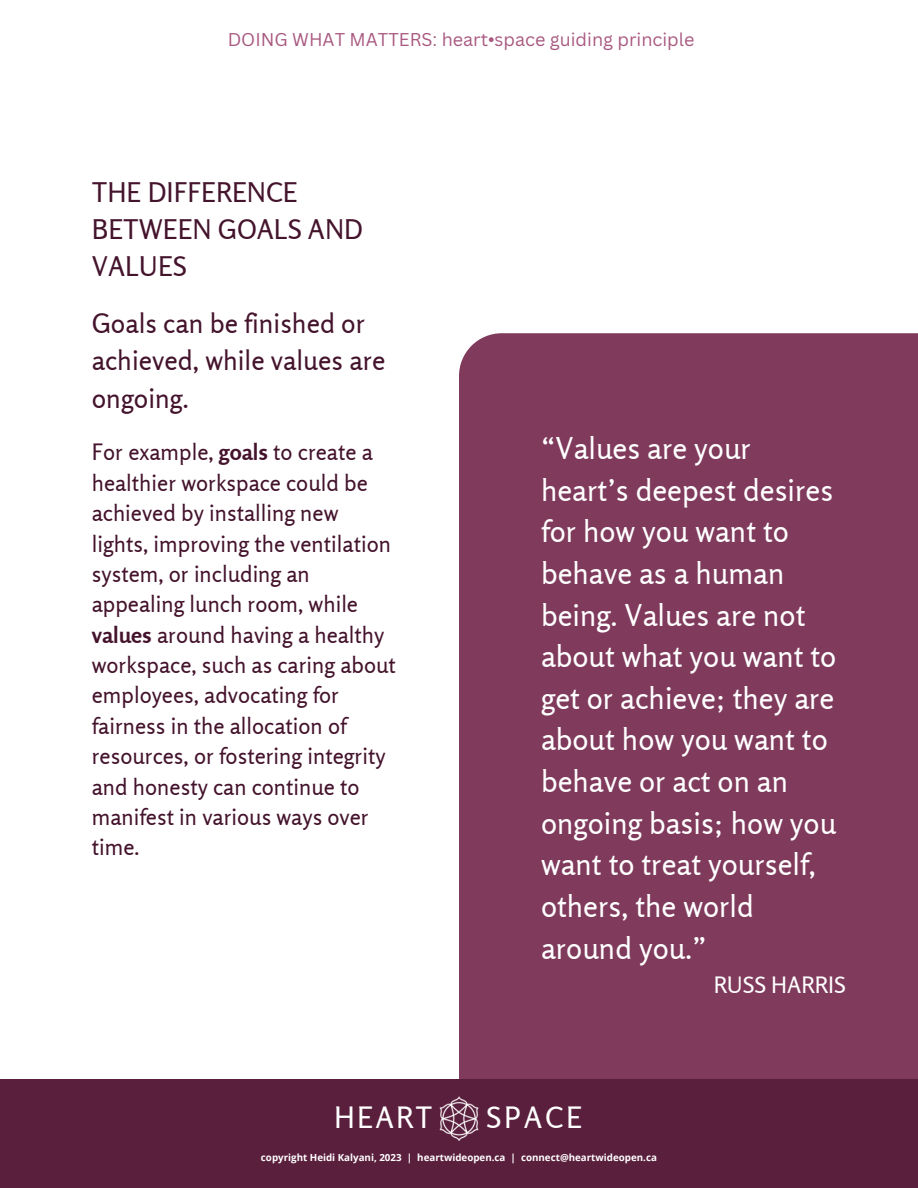
<style>
.page{position:relative;width:918px;height:1188px;background:#fff}
.page>*{position:absolute;margin:0;border:0;box-sizing:border-box;transform-origin:0 0}
.t1{font:30px/41.7px "Rosario";color:#fff}
.t2{font:29.25px "Rosario";letter-spacing:.085em;color:#fff}
.t3{font:27px/37.2px "Rosario";color:#44132c}
.t4{font:22.5px/30.3px "Rosario";color:#44132c}
.t5{font:22.5px "Rosario";color:#fff}
.t6{font:18px "Canva Sans";color:#a95980}
.t7{font:700 9.75px "Open Sans";color:#fff}
.s1{font-weight:700}
</style>
<div class="page">
<div style="left:459px;top:333px;width:459px;height:746px;background:#7f3a5c"></div>
<div style="left:0;top:1079px;width:918px;height:109px;background:#5a1f3d"></div>
<img style="left:439px;top:1096px;width:40px;height:44px">
<p class="t6" style="left:228px;top:27px;width:468px">DOING WHAT MATTERS: heart•space guiding principle</p>
<p class="t3" style="left:92px;top:173px;width:273px">THE DIFFERENCE<br>BETWEEN GOALS AND<br>VALUES</p>
<p class="t3" style="left:92px;top:305px;width:295px">Goals can be finished or achieved, while values are ongoing.</p>
<p class="t4" style="left:92px;top:437px;width:306px">For example, <span class="s1">goals</span> to create a healthier workspace could be achieved by installing new lights, improving the ventilation system, or including an appealing lunch room, while <span class="s1">values</span> around having a healthy workspace, such as caring about employees, advocating for fairness in the allocation of resources, or fostering integrity and honesty can continue to manifest in various ways over time.</p>
<p class="t1" style="left:541px;top:427px;width:297px">“Values are your heart’s deepest desires for how you want to behave as a human being. Values are not about what you want to get or achieve; they are about how you want to behave or act on an ongoing basis; how you want to treat yourself, others, the world around you.”</p>
<p class="t5" style="left:714px;top:971px;width:133px">RUSS HARRIS</p>
<p class="t2" style="left:334px;top:1100px;width:100px">HEART</p>
<p class="t2" style="left:486px;top:1100px;width:98px">SPACE</p>
<p class="t7" style="left:261px;top:1150px;width:397px">copyright Heidi Kalyani, 2023 | heartwideopen.ca | connect@heartwideopen.ca</p>
</div>
